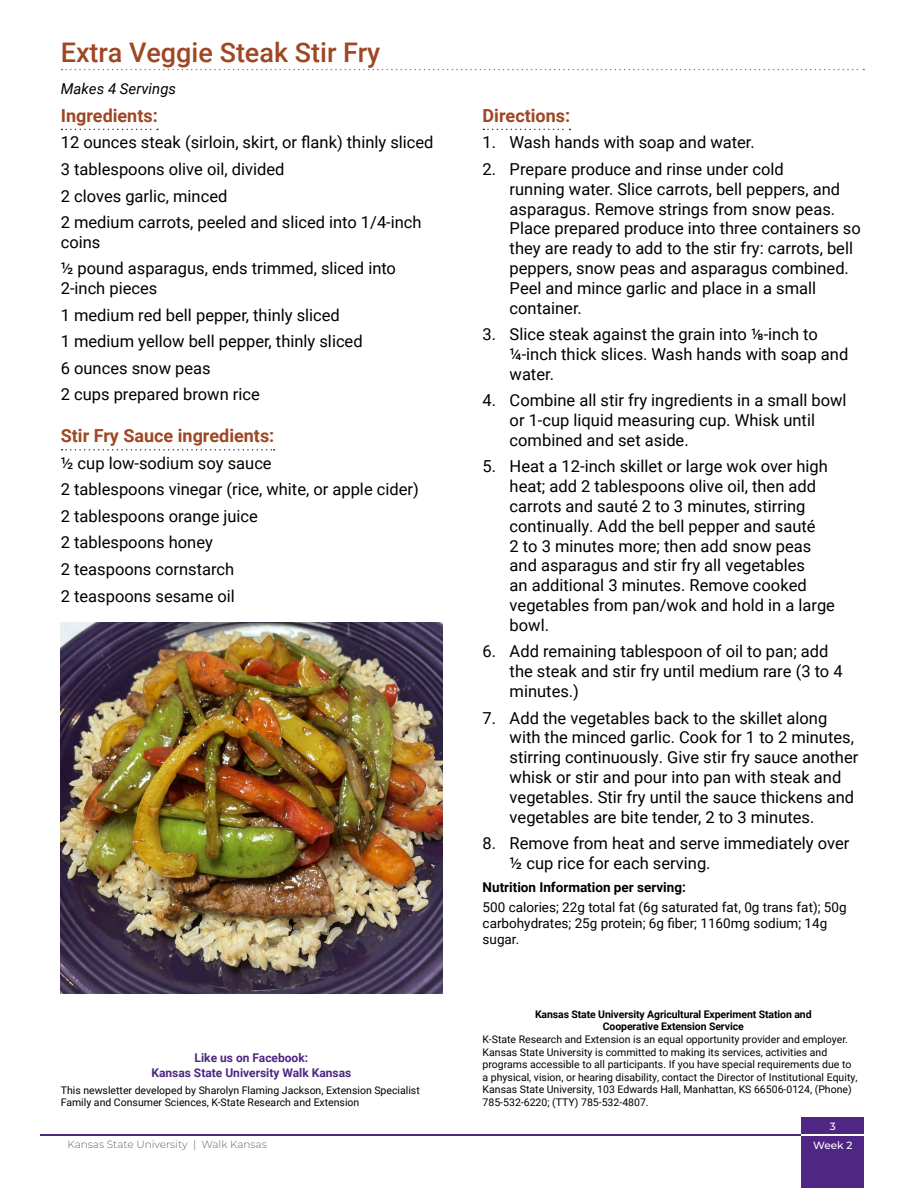
<style>
.page{position:relative;width:918px;height:1188px;background:#fff}
.page>*{position:absolute;margin:0;border:0;box-sizing:border-box;transform-origin:0 0}
.Headings{font:500 27px "Roboto";color:#9f4723}
.Subhead{font:700 18px "Roboto";color:#9f4723}
.Recipe_Text{font:16.5px/19.8px "Roboto";color:#000}
.Recipe_Text-2{font:italic 15px "Roboto";color:#000}
.Recipe_Text-3{font:13.5px/16.2px "Roboto";color:#000}
.Recipe_Text-4{font:700 13.5px "Roboto";color:#000}
.Non-Disc_Stmnt{font:700 12px/14.4px "Roboto";color:#4f2683;text-align:center}
.Non-Disc_Stmnt-2{font:10.5px/12.6px "Roboto";color:#000}
.Non-Disc_Stmnt-3{font:700 10.5px/12.6px "Roboto";letter-spacing:-.01em;color:#000;text-align:center}
.t1{font:300 10.5px "Montserrat";color:#636466}
.t2{font:500 10.5px/19.4px "Montserrat";color:#fff;text-align:center}
</style>
<div class="page">
<hr style="left:40px;top:1134px;width:762px;height:1px;background:#4f2683">
<div style="left:802px;top:1117px;width:62px;height:71px;background:#4f2683"></div>
<hr style="left:802px;top:1134px;width:62px;height:1px;background:#fff">
<svg style="left:62px;top:69px;width:802px;height:1px"></svg>
<svg style="left:62px;top:129px;width:96px;height:1px"></svg>
<svg style="left:62px;top:449px;width:213px;height:2px"></svg>
<svg style="left:483px;top:129px;width:87px;height:1px"></svg>
<img style="left:61px;top:622px;width:381px;height:372px">
<h1 class="Headings" style="left:61px;top:34px;width:321px">Extra Veggie Steak Stir Fry</h1>
<p class="Recipe_Text-2" style="left:61px;top:78px;width:117px">Makes 4 Servings</p>
<h2 class="Subhead" style="left:61px;top:103px;width:99px">Ingredients:</h2>
<p class="Recipe_Text" style="left:61px;top:132px;width:374px">12 ounces steak (sirloin, skirt, or flank) thinly sliced</p>
<p class="Recipe_Text" style="left:61px;top:159px;width:225px">3 tablespoons olive oil, divided</p>
<p class="Recipe_Text" style="left:61px;top:185px;width:168px">2 cloves garlic, minced</p>
<p class="Recipe_Text" style="left:61px;top:212px;width:362px">2 medium carrots, peeled and sliced into 1/4-inch coins</p>
<p class="Recipe_Text" style="left:61px;top:258px;width:337px">½ pound asparagus, ends trimmed, sliced into<br>2-inch pieces</p>
<p class="Recipe_Text" style="left:61px;top:304px;width:281px">1 medium red bell pepper, thinly sliced</p>
<p class="Recipe_Text" style="left:61px;top:331px;width:303px">1 medium yellow bell pepper, thinly sliced</p>
<p class="Recipe_Text" style="left:61px;top:358px;width:151px">6 ounces snow peas</p>
<p class="Recipe_Text" style="left:61px;top:384px;width:201px">2 cups prepared brown rice</p>
<h2 class="Subhead" style="left:61px;top:423px;width:215px">Stir Fry Sauce ingredients:</h2>
<p class="Recipe_Text" style="left:61px;top:452px;width:212px">½ cup low-sodium soy sauce</p>
<p class="Recipe_Text" style="left:61px;top:479px;width:360px">2 tablespoons vinegar (rice, white, or apple cider)</p>
<p class="Recipe_Text" style="left:61px;top:506px;width:199px">2 tablespoons orange juice</p>
<p class="Recipe_Text" style="left:61px;top:532px;width:154px">2 tablespoons honey</p>
<p class="Recipe_Text" style="left:61px;top:559px;width:175px">2 teaspoons cornstarch</p>
<p class="Recipe_Text" style="left:61px;top:585px;width:176px">2 teaspoons sesame oil</p>
<p class="Non-Disc_Stmnt" style="left:151px;top:1050px;width:201px">Like us on Facebook:<br>Kansas State University Walk Kansas</p>
<p class="Non-Disc_Stmnt-2" style="left:61px;top:1083px;width:361px">This newsletter developed by Sharolyn Flaming Jackson, Extension Specialist<br>Family and Consumer Sciences, K-State Research and Extension</p>
<p class="t1" style="left:68px;top:1138px;width:201px">Kansas State University | Walk Kansas</p>
<h2 class="Subhead" style="left:483px;top:103px;width:89px">Directions:</h2>
<p class="Recipe_Text" style="left:483px;top:132px;width:274px">1. Wash hands with soap and water.</p>
<p class="Recipe_Text" style="left:510px;top:159px;width:353px;text-indent:-27px">2. Prepare produce and rinse under cold<br>running water. Slice carrots, bell peppers, and asparagus. Remove strings from snow peas.<br>Place prepared produce into three containers so they are ready to add to the stir fry: carrots, bell peppers, snow peas and asparagus combined.<br>Peel and mince garlic and place in a small container.</p>
<p class="Recipe_Text" style="left:510px;top:324px;width:340px;text-indent:-27px">3. Slice steak against the grain into ⅛-inch to ¼-inch thick slices. Wash hands with soap and water.</p>
<p class="Recipe_Text" style="left:510px;top:390px;width:338px;text-indent:-27px">4. Combine all stir fry ingredients in a small bowl or 1-cup liquid measuring cup. Whisk until combined and set aside.</p>
<p class="Recipe_Text" style="left:510px;top:456px;width:327px;text-indent:-27px">5. Heat a 12-inch skillet or large wok over high heat; add 2 tablespoons olive oil, then add carrots and sauté 2 to 3 minutes, stirring continually. Add the bell pepper and sauté<br>2 to 3 minutes more; then add snow peas and asparagus and stir fry all vegetables<br>an additional 3 minutes. Remove cooked vegetables from pan/wok and hold in a large bowl.</p>
<p class="Recipe_Text" style="left:510px;top:641px;width:335px;text-indent:-27px">6. Add remaining tablespoon of oil to pan; add the steak and stir fry until medium rare (3 to 4 minutes.)</p>
<p class="Recipe_Text" style="left:510px;top:707px;width:350px;text-indent:-27px">7. Add the vegetables back to the skillet along with the minced garlic. Cook for 1 to 2 minutes, stirring continuously. Give stir fry sauce another whisk or stir and pour into pan with steak and vegetables. Stir fry until the sauce thickens and vegetables are bite tender, 2 to 3 minutes.</p>
<p class="Recipe_Text" style="left:510px;top:833px;width:341px;text-indent:-27px">8. Remove from heat and serve immediately over ½ cup rice for each serving.</p>
<p class="Recipe_Text-4" style="left:483px;top:878px;width:205px">Nutrition Information per serving:</p>
<p class="Recipe_Text-3" style="left:483px;top:898px;width:366px">500 calories; 22g total fat (6g saturated fat, 0g trans fat); 50g carbohydrates; 25g protein; 6g fiber; 1160mg sodium; 14g sugar.</p>
<p class="Non-Disc_Stmnt-3" style="left:535px;top:1007px;width:278px">Kansas State University Agricultural Experiment Station and<br>Cooperative Extension Service</p>
<p class="Non-Disc_Stmnt-2" style="left:483px;top:1033px;width:367px">K-State Research and Extension is an equal opportunity provider and employer.</p>
<p class="Non-Disc_Stmnt-2" style="left:483px;top:1045px;width:376px">Kansas State University is committed to making its services, activities and programs accessible to all participants. If you have special requirements due to a physical, vision, or hearing disability, contact the Director of Institutional Equity, Kansas State University, 103 Edwards Hall, Manhattan, KS 66506-0124, (Phone)<br>785-532-6220; (TTY) 785-532-4807.</p>
<p class="t2" style="left:813px;top:1116px;width:41px">3<br>Week 2</p>
</div>
